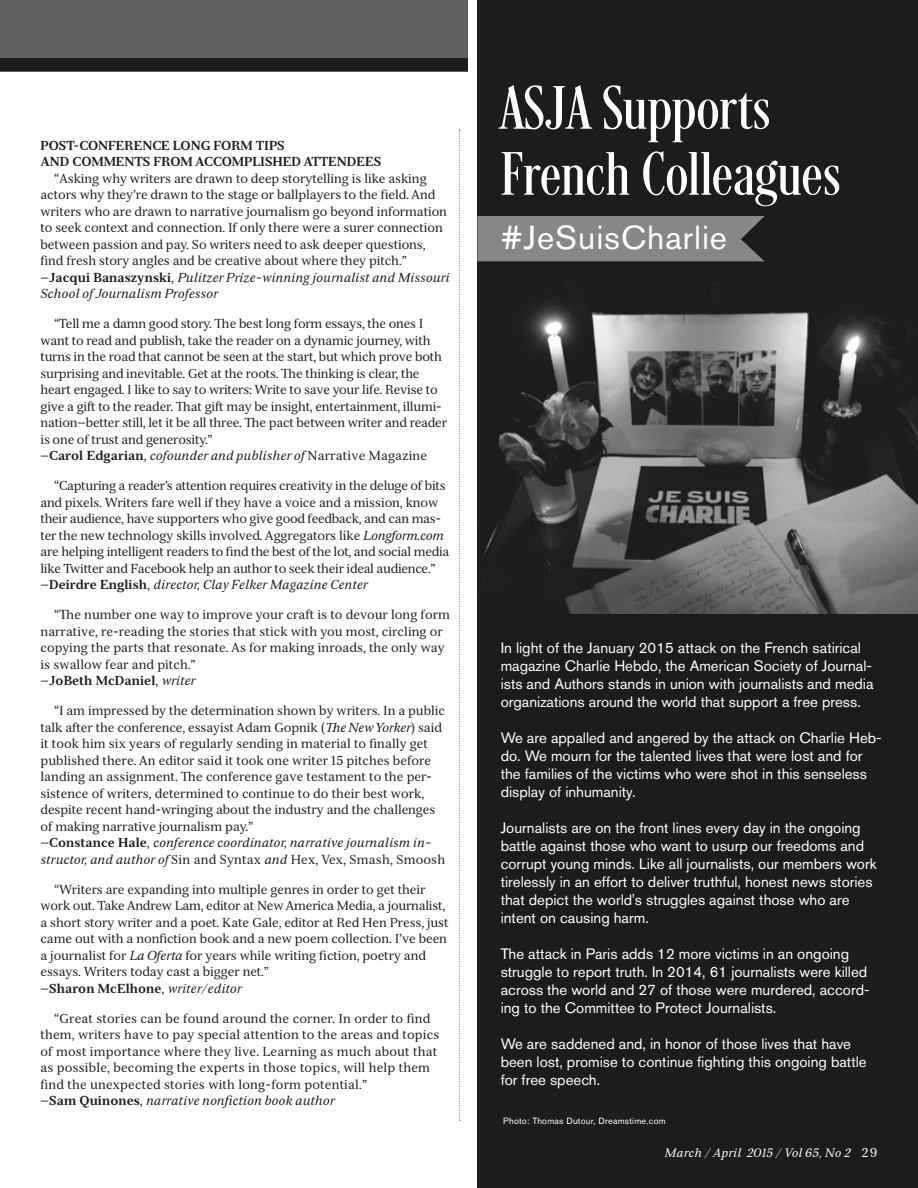
<style>
.page{position:relative;width:918px;height:1188px;background:#fff}
.page>*{position:absolute;margin:0;border:0;box-sizing:border-box;transform-origin:0 0}
.t1{font:63px/66px "Desire PRO";letter-spacing:.03em;color:#fff}
.t2{font:33px "Akzidenz Grotesk BE";letter-spacing:.03em;color:#fff}
.t3{font:15px/18px "Akzidenz Grotesk BE";color:#fff}
.t4{font:12.75px/16.5px "Serif 12 Beta";letter-spacing:-.01em;color:#1c1c1a}
.t5{font:12.75px/16.5px "Serif 12 Beta";letter-spacing:.01em;color:#1c1c1a}
.t6{font:700 12.75px/16.5px "Serif 12 Beta";color:#1c1c1a}
.t7{font:italic 12px "Serif 12 Beta";letter-spacing:.03em;color:#fff}
.t8{font:9px "Akzidenz Grotesk BE";letter-spacing:.025em;color:#fff}
.s1{font-weight:700}
.s2{font-style:italic}
.s3{font-style:normal;font-size:12.75px}
</style>
<div class="page">
<div style="left:477px;top:0;width:441px;height:1188px;background:#1c1c1a"></div>
<div style="left:0;top:0;width:468px;height:71px;background:#5e5f5f"></div>
<svg style="left:459px;top:130px;width:1px;height:991px"></svg>
<div style="left:0;top:58px;width:468px;height:13px;background:#1c1c1a"></div>
<img style="left:484px;top:302px;width:434px;height:311px">
<div style="left:477px;top:216px;width:288px;height:45px;background:#878788"></div>
<p class="t6" style="left:41px;top:137px;width:342px">POST-CONFERENCE LONG FORM TIPS<br>AND COMMENTS FROM ACCOMPLISHED ATTENDEES</p>
<p class="t4" style="left:41px;top:170px;width:410px;text-indent:14px">“Asking why writers are drawn to deep storytelling is like asking actors why they’re drawn to the stage or ballplayers to the field. And writers who are drawn to narrative journalism go beyond information to seek context and connection. If only there were a surer connection between passion and pay. So writers need to ask deeper questions, find fresh story angles and be creative about where they pitch.” —<span class="s1">Jacqui Banaszynski</span>, <span class="s2">Pulitzer Prize-winning journalist and Missouri School of Journalism Professor</span></p>
<p class="t4" style="left:41px;top:316px;width:408px;text-indent:14px">“Tell me a damn good story. The best long form essays, the ones I want to read and publish, take the reader on a dynamic journey, with turns in the road that cannot be seen at the start, but which prove both surprising and inevitable. Get at the roots. The thinking is clear, the heart engaged. I like to say to writers: Write to save your life. Revise to give a gift to the reader. That gift may be insight, entertainment, illumi&shy;nation—better still, let it be all three. The pact between writer and reader is one of trust and generosity.”<br>—<span class="s1">Carol Edgarian</span>, <span class="s2">cofounder and publisher of</span> Narrative Magazine</p>
<p class="t4" style="left:41px;top:478px;width:411px;text-indent:14px">“Capturing a reader’s attention requires creativity in the deluge of bits and pixels. Writers fare well if they have a voice and a mission, know their audience, have supporters who give good feedback, and can mas&shy;ter the new technology skills involved. Aggregators like <span class="s2">Longform.com </span>are helping intelligent readers to find the best of the lot, and social media like Twitter and Facebook help an author to seek their ideal audience.” —<span class="s1">Deirdre English</span>, <span class="s2">director, Clay Felker Magazine Center</span></p>
<p class="t4" style="left:41px;top:607px;width:411px;text-indent:14px">“The number one way to improve your craft is to devour long form narrative, re-reading the stories that stick with you most, circling or copying the parts that resonate. As for making inroads, the only way is swallow fear and pitch.”<br>—<span class="s1">JoBeth McDaniel</span>, <span class="s2">writer</span></p>
<p class="t4" style="left:41px;top:703px;width:406px;text-indent:14px">“I am impressed by the determination shown by writers. In a public talk after the conference, essayist Adam Gopnik (<span class="s2">The New Yorker</span>) said it took him six years of regularly sending in material to finally get published there. An editor said it took one writer 15 pitches before landing an assignment. The conference gave testament to the per&shy;sistence of writers, determined to continue to do their best work, despite recent hand-wringing about the industry and the challenges of making narrative journalism pay.”<br>—<span class="s1">Constance Hale</span>, <span class="s2">conference coordinator, narrative journalism in&shy;structor, and author of</span> Sin and Syntax <span class="s2">and</span> Hex, Vex, Smash, Smoosh</p>
<p class="t4" style="left:41px;top:881px;width:410px;text-indent:14px">“Writers are expanding into multiple genres in order to get their work out. Take Andrew Lam, editor at New America Media, a journalist, a short story writer and a poet. Kate Gale, editor at Red Hen Press, just came out with a nonfiction book and a new poem collection. I’ve been a journalist for <span class="s2">La Oferta</span> for years while writing fiction, poetry and essays. Writers today cast a bigger net.”<br>—<span class="s1">Sharon McElhone</span>, <span class="s2">writer/editor</span></p>
<p class="t5" style="left:41px;top:1010px;width:401px;text-indent:14px">“Great stories can be found around the corner. In order to find them, writers have to pay special attention to the areas and topics of most importance where they live. Learning as much about that as possible, becoming the experts in those topics, will help them find the unexpected stories with long-form potential.”<br>—<span class="s1">Sam Quinones</span>, <span class="s2">narrative nonfiction book author</span></p>
<h1 class="t1" style="left:501px;top:74px;width:340px">ASJA Supports<br>French Colleagues</h1>
<h2 class="t2" style="left:501px;top:218px;width:228px">#JeSuisCharlie</h2>
<p class="t3" style="left:501px;top:639px;width:374px">In light of the January 2015 attack on the French satirical magazine Charlie Hebdo, the American Society of Journal&shy;ists and Authors stands in union with journalists and media organizations around the world that support a free press.</p>
<p class="t3" style="left:501px;top:729px;width:383px">We are appalled and angered by the attack on Charlie Heb&shy;do. We mourn for the talented lives that were lost and for the families of the victims who were shot in this senseless display of inhumanity.</p>
<p class="t3" style="left:501px;top:819px;width:377px">Journalists are on the front lines every day in the ongoing battle against those who want to usurp our freedoms and corrupt young minds. Like all journalists, our members work tirelessly in an effort to deliver truthful, honest news stories that depict the world's struggles against those who are intent on causing harm.</p>
<p class="t3" style="left:501px;top:945px;width:371px">The attack in Paris adds 12 more victims in an ongoing struggle to report truth. In 2014, 61 journalists were killed across the world and 27 of those were murdered, accord&shy;ing to the Committee to Protect Journalists.</p>
<p class="t3" style="left:501px;top:1035px;width:367px">We are saddened and, in honor of those lives that have been lost, promise to continue fighting this ongoing battle for free speech.</p>
<p class="t8" style="left:503px;top:1115px;width:164px">Photo: Thomas Dutour, Dreamstime.com</p>
<p class="t7" style="left:664px;top:1146px;width:215px">March / April 2015 / Vol 65, No 2 <span class="s3">29</span></p>
</div>
